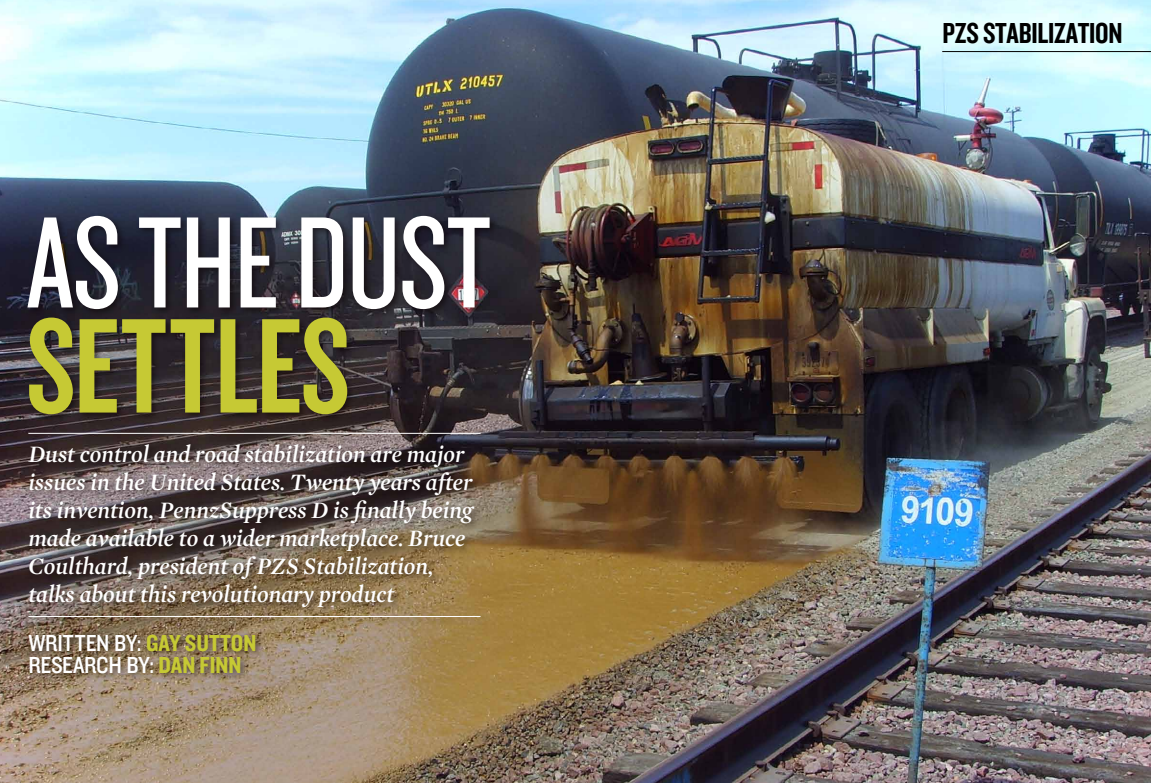
<style>
.page{position:relative;width:1151px;height:783px;background:#fff}
.page>*{position:absolute;margin:0;border:0;box-sizing:border-box;transform-origin:0 0}
.t1{font:140px "Knockout HTF48 Featherweight";color:#c6c934}
.t2{font:135px "Knockout HTF28 Junior Featherwt";letter-spacing:-.01em;color:#fff}
.t3{font:30px "Knockout HTF49 Liteweight";letter-spacing:-.01em;color:#000}
.t4{font:italic 600 24px/28px "Mercury Display";color:#fff}
.t5{font:24px/22px "Knockout HTF30 Junior Welterwt";letter-spacing:-.01em;color:#fff}
.s1{font-family:"Knockout HTF50 Welterweight";color:#c6c934}
</style>
<div class="page">
<img style="left:0;top:0;width:1151px;height:782px">
<div style="left:24px;top:212px;width:474px;height:211px;background:#0a0000;opacity:.55"></div>
<div style="left:25px;top:429px;width:462px;height:196px;background:#0a0000;opacity:.55"></div>
<hr style="left:28px;top:433px;width:452px;height:1px;background:#fff">
<hr style="left:28px;top:616px;width:452px;height:1px;background:#fff">
<div style="left:25px;top:630px;width:239px;height:51px;background:#0a0000;opacity:.55"></div>
<hr style="left:942px;top:51px;width:209px;height:1px;background:#000">
<h2 class="t2" style="left:26px;top:195px;width:466px">AS THE DUST</h2>
<h1 class="t1" style="left:26px;top:296px;width:320px">SETTLES</h1>
<p class="t4" style="left:28px;top:440px;width:446px">Dust control and road stabilization are major issues in the United States. Twenty years after its invention, PennzSuppress D is finally being made available to a wider marketplace. Bruce Coulthard, president of PZS Stabilization, talks about this revolutionary product</p>
<p class="t5" style="left:28px;top:632px;width:230px">WRITTEN BY: <span class="s1">GAY SUTTON<br></span>RESEARCH BY: <span class="s1">DAN FINN</span></p>
<p class="t3" style="left:942px;top:17px;width:182px">PZS STABILIZATION</p>
</div>
